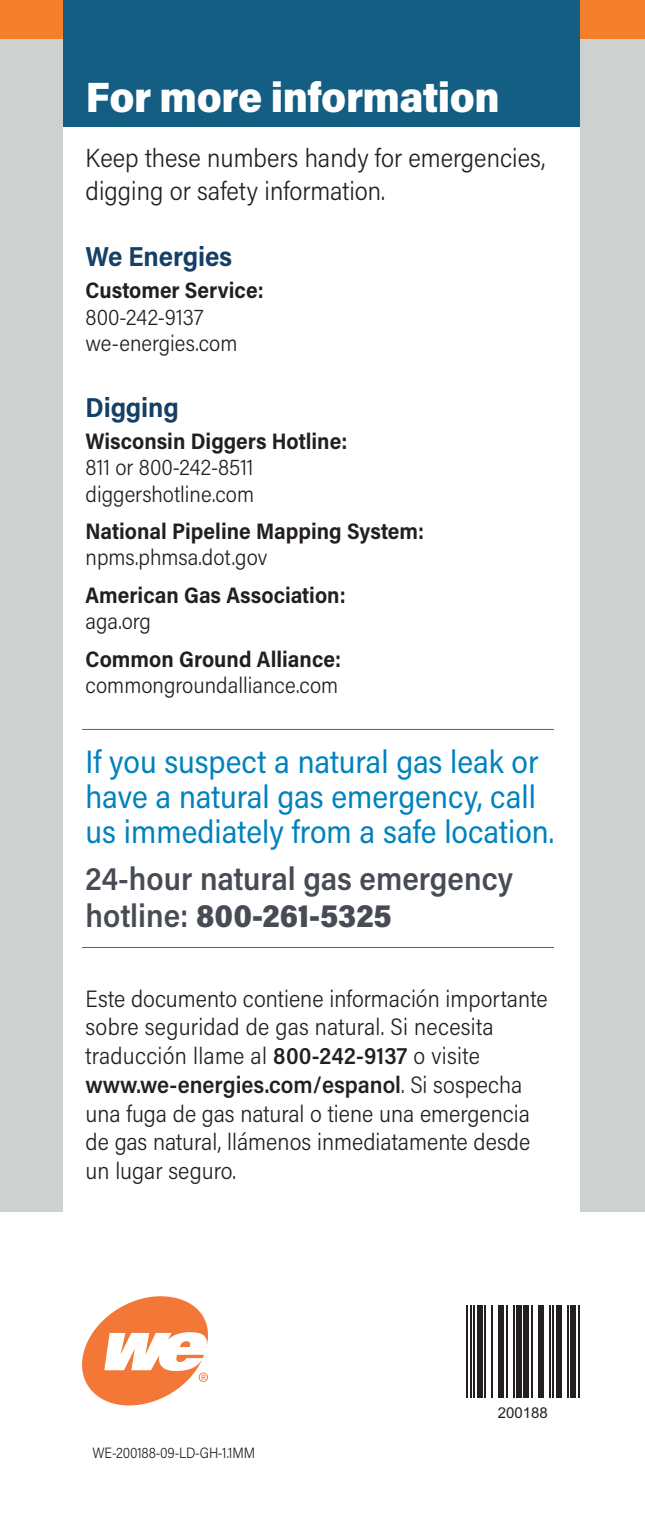
<style>
.page{position:relative;width:645px;height:1530px;background:#fff}
.page>*{position:absolute;margin:0;border:0;box-sizing:border-box;transform-origin:0 0}
.t1{font:900 42.5px "Acumin Pro Semi Cond";letter-spacing:-.01em;color:#fff}
.t2{font:32.5px/35px "Acumin Pro Semi Cond";color:#0082be}
.t3{font:600 32.5px/36.2px "Acumin Pro Semi Cond";color:#464b54}
.t4{font:700 27.5px "Acumin Pro Semi Cond";letter-spacing:-.005em;color:#153f64}
.t5{font:300 26.25px/32.5px "Acumin Pro Semi Cond";color:#231f20}
.t6{font:300 23.75px/28.8px "Acumin Pro Semi Cond";color:#231f20}
.t7{font:700 22.5px "Acumin Pro Semi Cond";color:#231f20}
.t8{font:300 22.5px/26.2px "Acumin Pro Semi Cond";color:#231f20}
.t9{font:300 15px "Acumin Pro Semi Cond";letter-spacing:-.01em;color:#231f20;scale:.95 1}
.t10{font:15px "Arial";color:#231f20}
.s1{font-weight:900}
.s2{font-weight:600}
</style>
<div class="page">
<div style="left:0;top:4px;width:645px;height:1208px;background:#cdd1d0"></div>
<div style="left:63px;top:98px;width:517px;height:1142px;background:#fff"></div>
<svg style="left:82px;top:1296px;width:126px;height:109px"></svg>
<hr style="left:466px;top:1305px;width:2px;height:92px;background:#231f20">
<hr style="left:470px;top:1305px;width:2px;height:92px;background:#231f20">
<hr style="left:473px;top:1305px;width:2px;height:92px;background:#231f20">
<div style="left:477px;top:1305px;width:5px;height:92px;background:#231f20"></div>
<hr style="left:484px;top:1305px;width:2px;height:92px;background:#231f20">
<hr style="left:491px;top:1305px;width:2px;height:92px;background:#231f20">
<div style="left:499px;top:1305px;width:5px;height:92px;background:#231f20"></div>
<hr style="left:506px;top:1305px;width:2px;height:92px;background:#231f20">
<hr style="left:513px;top:1305px;width:2px;height:92px;background:#231f20">
<div style="left:517px;top:1305px;width:5px;height:92px;background:#231f20"></div>
<div style="left:524px;top:1305px;width:5px;height:92px;background:#231f20"></div>
<hr style="left:531px;top:1305px;width:2px;height:92px;background:#231f20">
<div style="left:538px;top:1305px;width:6px;height:92px;background:#231f20"></div>
<hr style="left:549px;top:1305px;width:2px;height:92px;background:#231f20">
<hr style="left:553px;top:1305px;width:1px;height:92px;background:#231f20">
<div style="left:556px;top:1305px;width:6px;height:92px;background:#231f20"></div>
<hr style="left:567px;top:1305px;width:2px;height:92px;background:#231f20">
<div style="left:571px;top:1305px;width:5px;height:92px;background:#231f20"></div>
<hr style="left:578px;top:1305px;width:2px;height:92px;background:#231f20">
<div style="left:0;top:0;width:645px;height:38px;background:#f47f2a"></div>
<div style="left:63px;top:0;width:517px;height:127px;background:#145e83"></div>
<hr style="left:82px;top:729px;width:472px;height:1px;background:#0082be">
<hr style="left:82px;top:947px;width:472px;height:1px;background:#0082be">
<h1 class="t1" style="left:86px;top:67px;width:415px">For more information</h1>
<p class="t5" style="left:86px;top:141px;width:461px">Keep these numbers handy for emergencies, digging or safety information.</p>
<p class="t4" style="left:86px;top:237px;width:148px">We Energies</p>
<p class="t7" style="left:86px;top:275px;width:180px">Customer Service:</p>
<p class="t8" style="left:86px;top:303px;width:153px">800-242-9137 we-energies.com</p>
<p class="t4" style="left:86px;top:388px;width:95px">Digging</p>
<p class="t7" style="left:86px;top:425px;width:263px">Wisconsin Diggers Hotline:</p>
<p class="t8" style="left:86px;top:454px;width:170px">811 or 800-242-8511 diggershotline.com</p>
<p class="t7" style="left:86px;top:515px;width:340px">National Pipeline Mapping System:</p>
<p class="t8" style="left:86px;top:544px;width:183px">npms.phmsa.dot.gov</p>
<p class="t7" style="left:86px;top:579px;width:262px">American Gas Association:</p>
<p class="t8" style="left:86px;top:607px;width:67px">aga.org</p>
<p class="t7" style="left:86px;top:643px;width:257px">Common Ground Alliance:</p>
<p class="t8" style="left:86px;top:671px;width:254px">commongroundalliance.com</p>
<h2 class="t2" style="left:86px;top:743px;width:470px">If you suspect a natural gas leak or have a natural gas emergency, call us immediately from a safe location.</h2>
<h2 class="t3" style="left:86px;top:859px;width:429px">24-hour natural gas emergency hotline: <span class="s1">800-261-5325</span></h2>
<p class="t6" style="left:86px;top:983px;width:464px">Este documento contiene información importante sobre seguridad de gas natural. Si necesita traducción llame al <span class="s2">800-242-9137</span> o visite <span class="s2">www.we-energies.com/espanol</span>. Si sospecha una fuga de gas natural o tiene una emergencia de gas natural, llámenos inmediatamente desde un lugar seguro.</p>
<p class="t9" style="left:92px;top:1443px;width:173px">WE-200188-09-LD-GH-1.1MM</p>
<p class="t10" style="left:498px;top:1403px;width:52px">200188</p>
</div>
